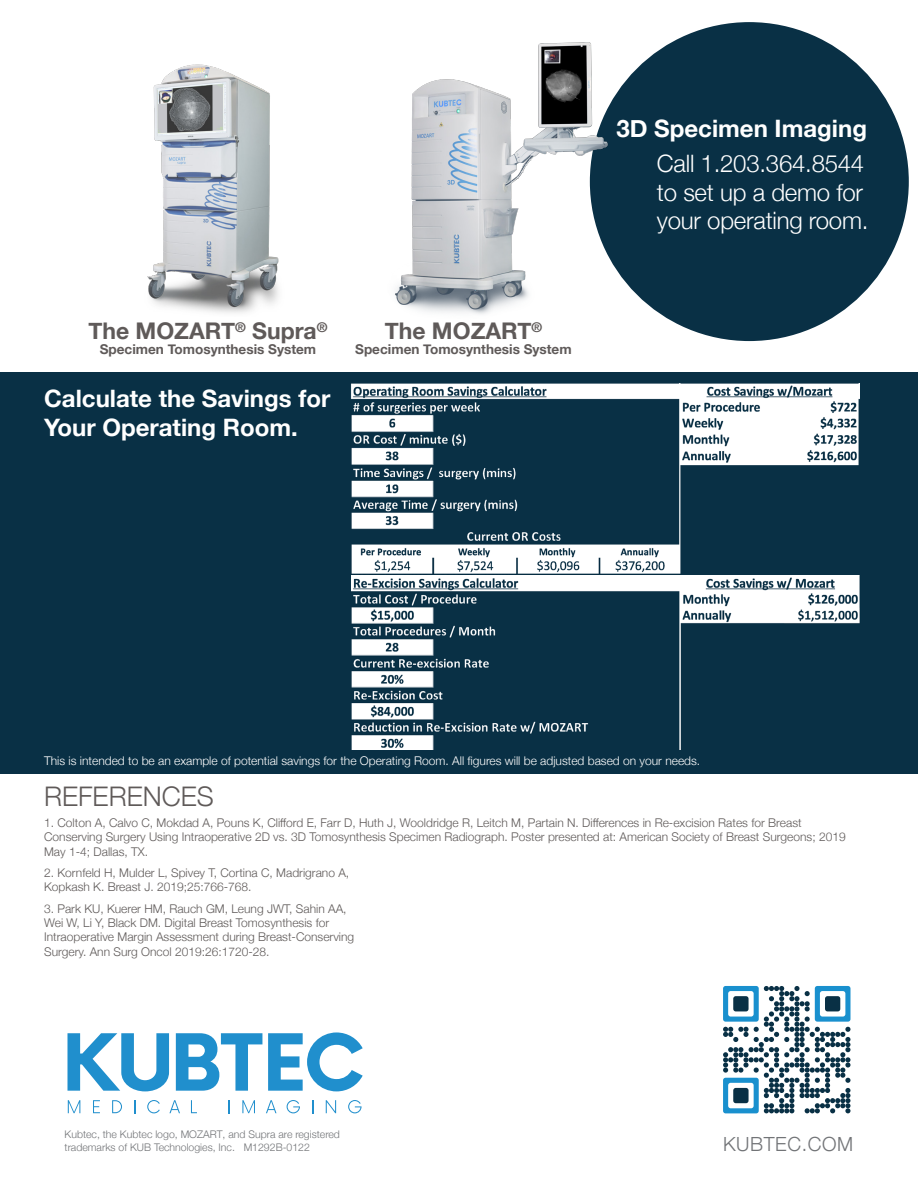
<style>
.page{position:relative;width:918px;height:1188px;background:#fff}
.page>*{position:absolute;margin:0;border:0;box-sizing:border-box;transform-origin:0 0}
.Drop_Quote{font:300 27px "Helvetica Neue";color:#5f5a59}
.Intro_Paragraph{font:700 24px/28.8px "Helvetica Neue";color:#fff}
.Intro_Paragraph-2{font:300 24px/28.8px "Helvetica Neue";letter-spacing:-.01em;color:#fff}
.Intro_Paragraph-3{font:700 22.95px "Helvetica Neue";color:#5f5a59}
.t1{font:300 19.5px "Helvetica Neue";letter-spacing:.03em;color:#727477}
.Intro_Paragraph-4{font:700 13.5px "Helvetica Neue";color:#5f5a59}
.Drop_Quote-2{font:300 12px/14.4px "Helvetica Neue";color:#5f5a59}
.Intro_Paragraph-5{font:300 12px "Helvetica Neue";color:#fff}
.t2{font:300 10.5px/12.6px "Helvetica Neue";color:#727477}
</style>
<div class="page">
<div style="left:0;top:372px;width:918px;height:402px;background:#093045"></div>
<div style="left:590px;top:22px;width:319px;height:319px;background:#093045;border-radius:50%"></div>
<img style="left:351px;top:383px;width:509px;height:191px">
<img style="left:352px;top:576px;width:508px;height:173px">
<svg style="left:67px;top:1033px;width:102px;height:58px"></svg>
<svg style="left:176px;top:1033px;width:86px;height:58px"></svg>
<svg style="left:268px;top:1032px;width:95px;height:59px"></svg>
<svg style="left:68px;top:1100px;width:12px;height:13px"></svg>
<svg style="left:93px;top:1100px;width:7px;height:13px"></svg>
<svg style="left:112px;top:1100px;width:10px;height:13px"></svg>
<svg style="left:134px;top:1100px;width:1px;height:13px"></svg>
<svg style="left:147px;top:1100px;width:13px;height:13px"></svg>
<svg style="left:169px;top:1100px;width:11px;height:13px"></svg>
<svg style="left:191px;top:1100px;width:6px;height:13px"></svg>
<svg style="left:229px;top:1100px;width:1px;height:13px"></svg>
<svg style="left:242px;top:1100px;width:13px;height:13px"></svg>
<svg style="left:266px;top:1100px;width:10px;height:13px"></svg>
<svg style="left:287px;top:1100px;width:13px;height:13px"></svg>
<svg style="left:312px;top:1100px;width:1px;height:13px"></svg>
<svg style="left:326px;top:1100px;width:10px;height:13px"></svg>
<svg style="left:348px;top:1100px;width:14px;height:13px"></svg>
<img style="left:147px;top:64px;width:132px;height:249px">
<img style="left:394px;top:42px;width:225px;height:272px">
<svg style="left:723px;top:986px;width:127px;height:127px"></svg>
<p class="Intro_Paragraph-3" style="left:88px;top:313px;width:241px">The MOZART<sup>®</sup> Supra<sup>®</sup></p>
<p class="Intro_Paragraph-4" style="left:100px;top:339px;width:218px">Specimen Tomosynthesis System</p>
<p class="Intro_Paragraph" style="left:44px;top:385px;width:288px">Calculate the Savings for<br>Your Operating Room.</p>
<p class="Intro_Paragraph-3" style="left:385px;top:313px;width:159px">The MOZART<sup>®</sup></p>
<p class="Intro_Paragraph-4" style="left:355px;top:339px;width:218px">Specimen Tomosynthesis System</p>
<p class="Intro_Paragraph" style="left:616px;top:115px;width:252px">3D Specimen Imaging</p>
<p class="Intro_Paragraph-2" style="left:657px;top:147px;width:213px">Call 1.203.364.8544 to set up a demo for your operating room.</p>
<p class="Intro_Paragraph-5" style="left:44px;top:751px;width:658px">This is intended to be an example of potential savings for the Operating Room. All figures will be adjusted based on your needs.</p>
<p class="Drop_Quote" style="left:44px;top:774px;width:171px">REFERENCES</p>
<p class="Drop_Quote-2" style="left:44px;top:815px;width:803px">1. Colton A, Calvo C, Mokdad A, Pouns K, Clifford E, Farr D, Huth J, Wooldridge R, Leitch M, Partain N. Differences in Re-excision Rates for Breast<br>Conserving Surgery Using Intraoperative 2D vs. 3D Tomosynthesis Specimen Radiograph. Poster presented at: American Society of Breast Surgeons; 2019<br>May 1-4; Dallas, TX.</p>
<p class="Drop_Quote-2" style="left:44px;top:865px;width:307px">2. Kornfeld H, Mulder L, Spivey T, Cortina C, Madrigrano A,<br>Kopkash K. Breast J. 2019;25:766-768.</p>
<p class="Drop_Quote-2" style="left:44px;top:900px;width:312px">3. Park KU, Kuerer HM, Rauch GM, Leung JWT, Sahin AA, Wei W, Li Y, Black DM. Digital Breast Tomosynthesis for Intraoperative Margin Assessment during Breast-Conserving Surgery. Ann Surg Oncol 2019:26:1720-28.</p>
<p class="t2" style="left:65px;top:1127px;width:277px">Kubtec, the Kubtec logo, MOZART, and Supra are registered trademarks of KUB Technologies, Inc. M1292B-0122</p>
<p class="t1" style="left:723px;top:1128px;width:132px">KUBTEC.COM</p>
</div>
